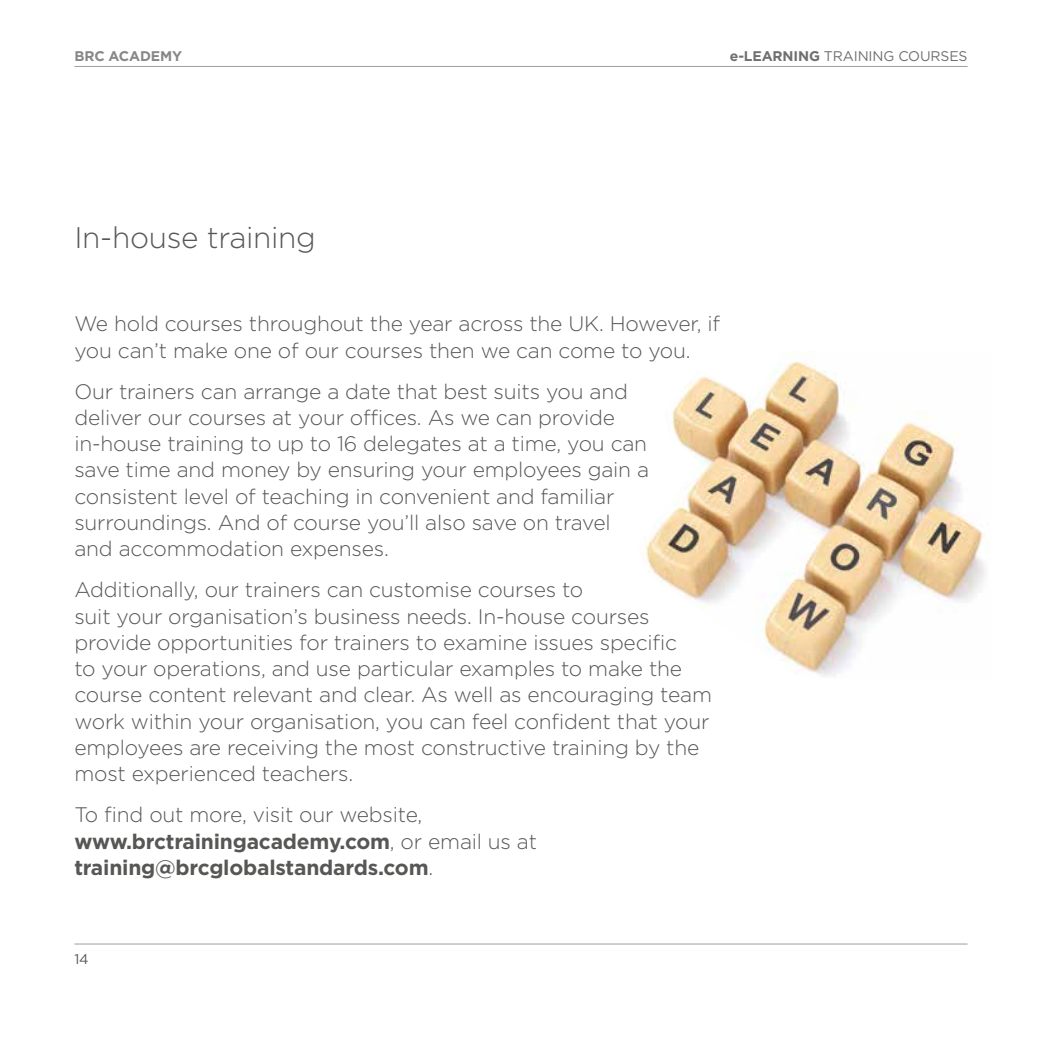
<style>
.page{position:relative;width:1042px;height:1042px;background:#fff}
.page>*{position:absolute;margin:0;border:0;box-sizing:border-box;transform-origin:0 0}
.t1{font:300 29.75px "Gotham HTF";letter-spacing:-.01em;color:#575756}
.t2{font:300 21px/26.2px "Gotham HTF";letter-spacing:-.01em;color:#575756}
.t3{font:700 21px/26.2px "Gotham HTF";letter-spacing:-.01em;color:#575756}
.t4{font:14px "Gotham HTF";letter-spacing:-.01em;color:#706f6f}
.t5{font:700 14px "Gotham HTF";letter-spacing:-.01em;color:#878787}
.t6{font:14px "Gotham HTF";color:#575756}
.s1{font-weight:700}
.s2{font-weight:300}
</style>
<div class="page">
<hr style="left:74px;top:943px;width:893px;height:1px;background:#9d9d9c">
<hr style="left:74px;top:66px;width:893px;height:1px;background:#9d9d9c">
<img style="left:643px;top:351px;width:342px;height:325px">
<p class="t5" style="left:74px;top:48px;width:109px">BRC ACADEMY</p>
<p class="t4" style="left:730px;top:49px;width:239px"><span class="s1">e-LEARNING</span> TRAINING COURSES</p>
<h1 class="t1" style="left:74px;top:221px;width:243px">In-house training</h1>
<p class="t2" style="left:74px;top:310px;width:647px">We hold courses throughout the year across the UK. However, if you can’t make one of our courses then we can come to you.</p>
<p class="t2" style="left:74px;top:378px;width:576px">Our trainers can arrange a date that best suits you and deliver our courses at your offices. As we can provide in-house training to up to 16 delegates at a time, you can save time and money by ensuring your employees gain a consistent level of teaching in convenient and familiar surroundings. And of course you’ll also save on travel and accommodation expenses.</p>
<p class="t2" style="left:74px;top:576px;width:639px">Additionally, our trainers can customise courses to<br>suit your organisation’s business needs. In-house courses provide opportunities for trainers to examine issues specific<br>to your operations, and use particular examples to make the course content relevant and clear. As well as encouraging team work within your organisation, you can feel confident that your employees are receiving the most constructive training by the most experienced teachers.</p>
<p class="t3" style="left:74px;top:801px;width:464px"><span class="s2">To find out more, visit our website, </span>www.brctrainingacademy.com<span class="s2">, or email us at </span>training@brcglobalstandards.com<span class="s2">.</span></p>
<p class="t6" style="left:74px;top:951px;width:16px">14</p>
</div>
